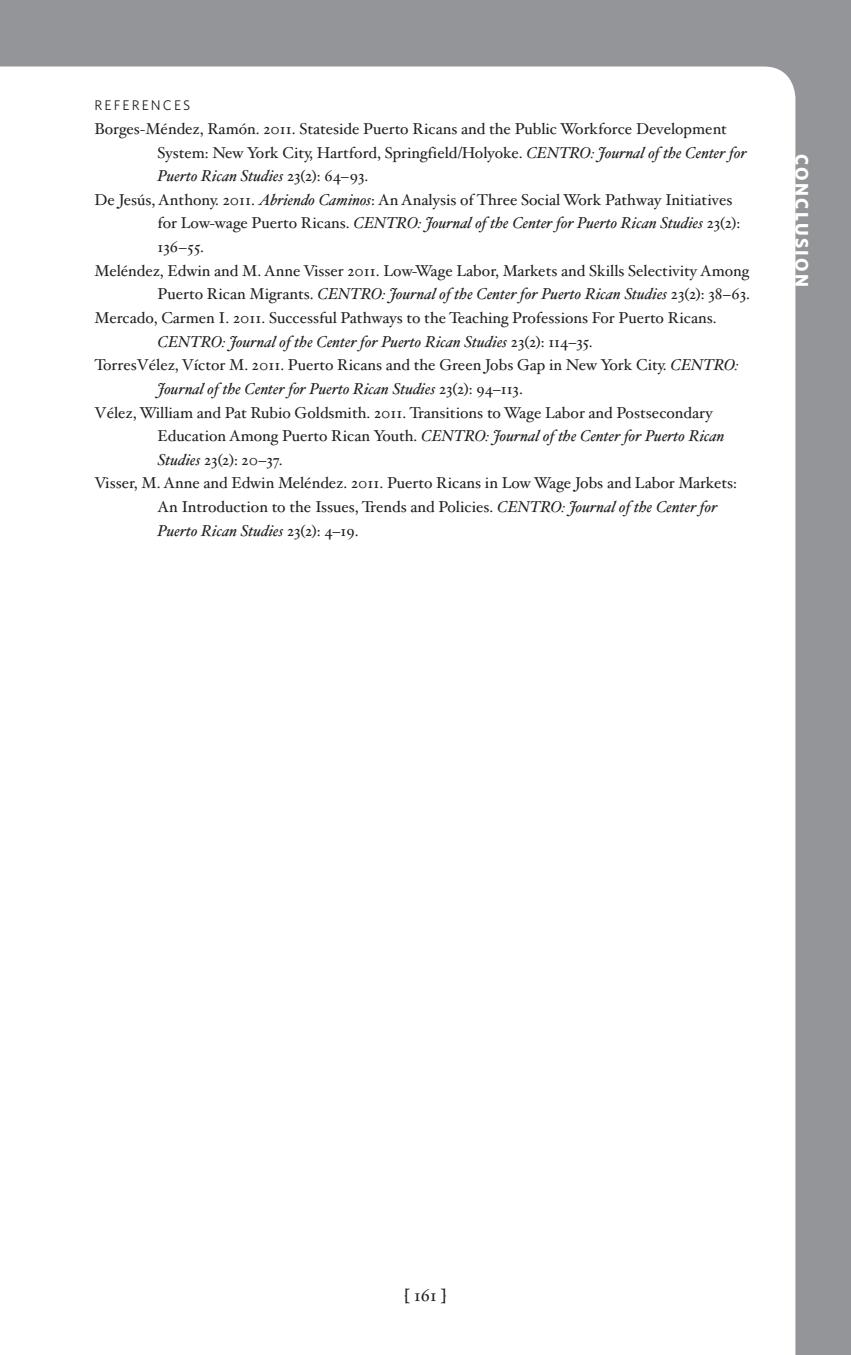
<style>
.page{position:relative;width:851px;height:1355px;background:#fff}
.page>*{position:absolute;margin:0;border:0;box-sizing:border-box;transform-origin:0 0}
.t1{font:700 18.38px "Whitney";letter-spacing:.135em;color:#fff}
.t2{font:17.5px "Hoefler Text";color:#231f20}
.t3{font:15.75px "Hoefler Text";color:#231f20}
.t4{font:italic 15.75px "Hoefler Text";color:#231f20}
.t5{font:14px "Whitney";letter-spacing:.15em;color:#231f20}
.s1{font-style:italic}
.s2{font-style:normal}
</style>
<div class="page">
<div style="left:0;top:0;width:850px;height:1354px;background:#939598"></div>
<div style="left:0;top:66px;width:795px;height:1288px;background:#fff"></div>
<div style="left:94px;top:1286px;width:662px;height:31px;background:#fff"></div>
<p class="t5" style="left:94px;top:97px;width:97px">REFER ENCES</p>
<p class="t3" style="left:94px;top:119px;width:634px">Borges-Méndez, Ramón. 2011. Stateside Puerto Ricans and the Public Workforce Development</p>
<p class="t3" style="left:158px;top:143px;width:590px">System: New York City, Hartford, Springfield/Holyoke. <span class="s1">CENTRO: Journal of the Center for</span></p>
<p class="t4" style="left:158px;top:166px;width:212px">Puerto Rican Studies <span class="s2">23(2): 64–93.</span></p>
<p class="t3" style="left:94px;top:190px;width:639px">De Jesús, Anthony. 2011. <span class="s1">Abriendo Caminos</span>: An Analysis of Three Social Work Pathway Initiatives</p>
<p class="t4" style="left:158px;top:213px;width:584px"><span class="s2">for Low-wage Puerto Ricans.</span> CENTRO: Journal of the Center for Puerto Rican Studies <span class="s2">23(2):</span></p>
<p class="t3" style="left:157px;top:237px;width:48px">136–55.</p>
<p class="t3" style="left:94px;top:261px;width:656px">Meléndez, Edwin and M. Anne Visser 2011. Low-Wage Labor, Markets and Skills Selectivity Among</p>
<p class="t4" style="left:157px;top:284px;width:594px"><span class="s2">Puerto Rican Migrants.</span> CENTRO: Journal of the Center for Puerto Rican Studies <span class="s2">23(2): 38–63.</span></p>
<p class="t3" style="left:94px;top:308px;width:623px">Mercado, Carmen I. 2011. Successful Pathways to the Teaching Professions For Puerto Ricans.</p>
<p class="t4" style="left:157px;top:332px;width:436px">CENTRO: Journal of the Center for Puerto Rican Studies <span class="s2">23(2): 114–35.</span></p>
<p class="t3" style="left:94px;top:355px;width:646px">TorresVélez, Víctor M. 2011. Puerto Ricans and the Green Jobs Gap in New York City. <span class="s1">CENTRO:</span></p>
<p class="t4" style="left:158px;top:379px;width:367px">Journal of the Center for Puerto Rican Studies <span class="s2">23(2): 94–113.</span></p>
<p class="t3" style="left:94px;top:403px;width:619px">Vélez, William and Pat Rubio Goldsmith. 2011. Transitions to Wage Labor and Postsecondary</p>
<p class="t4" style="left:158px;top:426px;width:568px"><span class="s2">Education Among Puerto Rican Youth.</span> CENTRO: Journal of the Center for Puerto Rican</p>
<p class="t3" style="left:158px;top:450px;width:127px"><span class="s1">Studies</span> 23(2): 20–37.</p>
<p class="t3" style="left:94px;top:473px;width:644px">Visser, M. Anne and Edwin Meléndez. 2011. Puerto Ricans in Low Wage Jobs and Labor Markets:</p>
<p class="t3" style="left:158px;top:497px;width:561px">An Introduction to the Issues, Trends and Policies. <span class="s1">CENTRO: Journal of the Center for</span></p>
<p class="t4" style="left:158px;top:521px;width:202px">Puerto Rican Studies <span class="s2">23(2): 4–19.</span></p>
<p class="t1" style="left:812px;top:154px;width:135px;rotate:90deg">conclusion</p>
<p class="t2" style="left:404px;top:1284px;width:44px">[ 161 ]</p>
</div>
